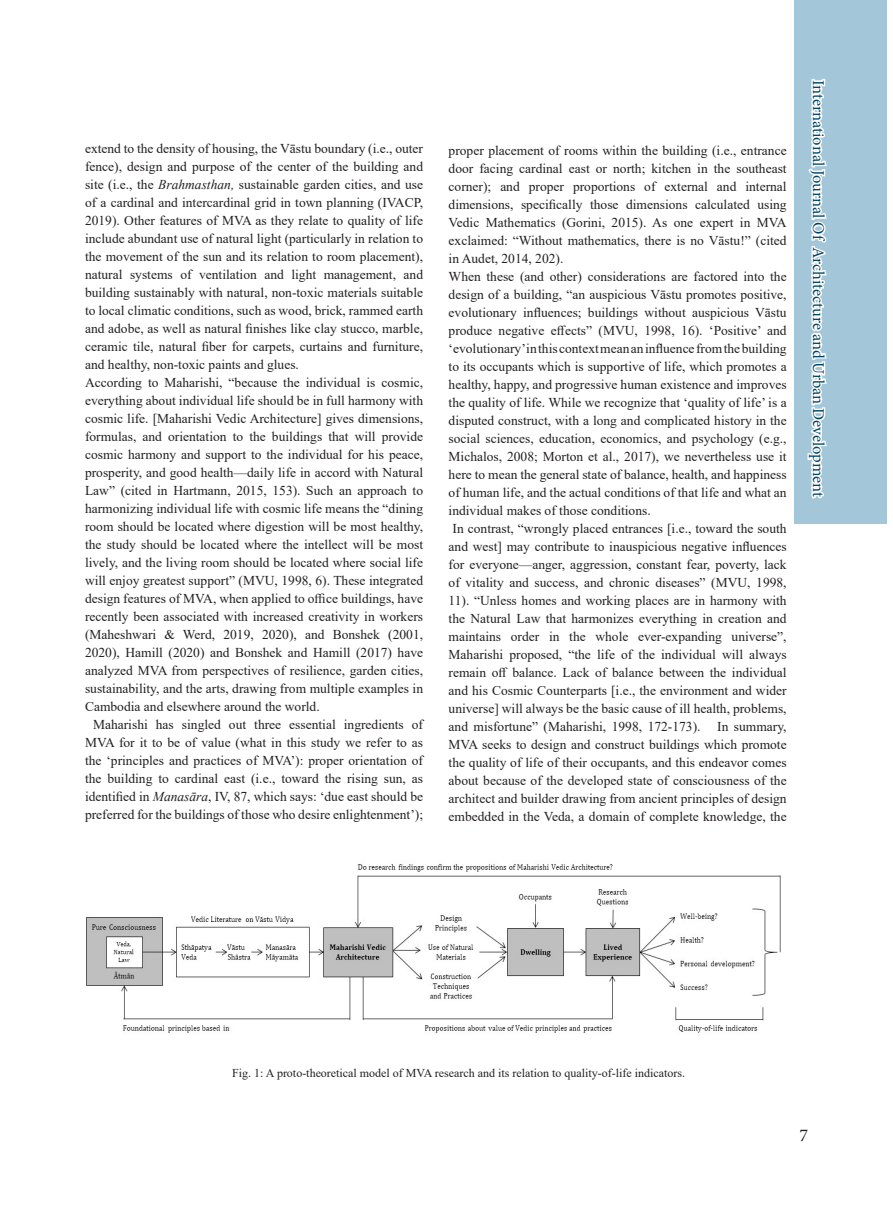
<style>
.page{position:relative;width:893px;height:1212px;background:#fff}
.page>*{position:absolute;margin:0;border:0;box-sizing:border-box;transform-origin:0 0}
.t1{font:18px "Minion Pro";color:#231f20}
.t2{font:16.5px "Minion Pro";letter-spacing:-.005em;color:#004462}
.متن_لاتین_اصلی{font:13.5px/18px "Times New Roman";color:#231f20;text-align:justify}
.abstract{font:12px "Times New Roman";color:#231f20}
.s1{font-style:italic}
</style>
<div class="page">
<div style="left:794px;top:0;width:92px;height:524px;background:#a3c7d8"></div>
<svg style="left:807px;top:78px;width:20px;height:421px"></svg>
<img style="left:86px;top:864px;width:695px;height:169px">
<p class="متن_لاتین_اصلی" style="left:85px;top:139px;width:340px">extend to the density of housing, the Vāstu boundary (i.e., outer fence), design and purpose of the center of the building and site (i.e., the <span class="s1">Brahmasthan,</span> sustainable garden cities, and use of a cardinal and intercardinal grid in town planning (IVACP, 2019). Other features of MVA as they relate to quality of life include abundant use of natural light (particularly in relation to the movement of the sun and its relation to room placement), natural systems of ventilation and light management, and building sustainably with natural, non-toxic materials suitable to local climatic conditions, such as wood, brick, rammed earth and adobe, as well as natural finishes like clay stucco, marble, ceramic tile, natural fiber for carpets, curtains and furniture, and healthy, non-toxic paints and glues.</p>
<p class="متن_لاتین_اصلی" style="left:85px;top:373px;width:340px">According to Maharishi, “because the individual is cosmic, everything about individual life should be in full harmony with cosmic life. [Maharishi Vedic Architecture] gives dimensions, formulas, and orientation to the buildings that will provide cosmic harmony and support to the individual for his peace, prosperity, and good health—daily life in accord with Natural Law” (cited in Hartmann, 2015, 153). Such an approach to harmonizing individual life with cosmic life means the “dining room should be located where digestion will be most healthy, the study should be located where the intellect will be most lively, and the living room should be located where social life will enjoy greatest support” (MVU, 1998, 6). These integrated design features of MVA, when applied to office buildings, have recently been associated with increased creativity in workers (Maheshwari &amp; Werd, 2019, 2020), and Bonshek (2001, 2020), Hamill (2020) and Bonshek and Hamill (2017) have analyzed MVA from perspectives of resilience, garden cities, sustainability, and the arts, drawing from multiple examples in Cambodia and elsewhere around the world.</p>
<p class="متن_لاتین_اصلی" style="left:85px;top:715px;width:340px;text-align:center">Maharishi has singled out three essential ingredients of MVA for it to be of value (what in this study we refer to as the ‘principles and practices of MVA’): proper orientation of the building to cardinal east (i.e., toward the rising sun, as identified in <span class="s1">Manasāra</span>, IV, 87, which says: ‘due east should be preferred for the buildings of those who desire enlightenment’);</p>
<p class="متن_لاتین_اصلی" style="left:449px;top:141px;width:340px">proper placement of rooms within the building (i.e., entrance door facing cardinal east or north; kitchen in the southeast corner); and proper proportions of external and internal dimensions, specifically those dimensions calculated using Vedic Mathematics (Gorini, 2015). As one expert in MVA exclaimed: “Without mathematics, there is no Vāstu!” (cited in Audet, 2014, 202).</p>
<p class="متن_لاتین_اصلی" style="left:449px;top:267px;width:340px">When these (and other) considerations are factored into the design of a building, “an auspicious Vāstu promotes positive, evolutionary influences; buildings without auspicious Vāstu produce negative effects” (MVU, 1998, 16). ‘Positive’ and ‘evolutionary’ in this context mean an influence from the building to its occupants which is supportive of life, which promotes a healthy, happy, and progressive human existence and improves the quality of life. While we recognize that ‘quality of life’ is a disputed construct, with a long and complicated history in the social sciences, education, economics, and psychology (e.g., Michalos, 2008; Morton et al., 2017), we nevertheless use it here to mean the general state of balance, health, and happiness of human life, and the actual conditions of that life and what an individual makes of those conditions.</p>
<p class="متن_لاتین_اصلی" style="left:449px;top:519px;width:340px">In contrast, “wrongly placed entrances [i.e., toward the south and west] may contribute to inauspicious negative influences for everyone—anger, aggression, constant fear, poverty, lack of vitality and success, and chronic diseases” (MVU, 1998, 11). “Unless homes and working places are in harmony with the Natural Law that harmonizes everything in creation and maintains order in the whole ever-expanding universe”, Maharishi proposed, “the life of the individual will always remain off balance. Lack of balance between the individual and his Cosmic Counterparts [i.e., the environment and wider universe] will always be the basic cause of ill health, problems, and misfortune” (Maharishi, 1998, 172-173). In summary, MVA seeks to design and construct buildings which promote the quality of life of their occupants, and this endeavor comes about because of the developed state of consciousness of the architect and builder drawing from ancient principles of design embedded in the Veda, a domain of complete knowledge, the</p>
<p class="t2" style="left:829px;top:80px;width:419px;rotate:90deg">International Journal Of Architecture and Urban Development</p>
<p class="abstract" style="left:232px;top:1064px;width:454px">Fig. 1: A proto-theoretical model of MVA research and its relation to quality-of-life indicators.</p>
<h1 class="t1" style="left:800px;top:1123px;width:10px">7</h1>
</div>
